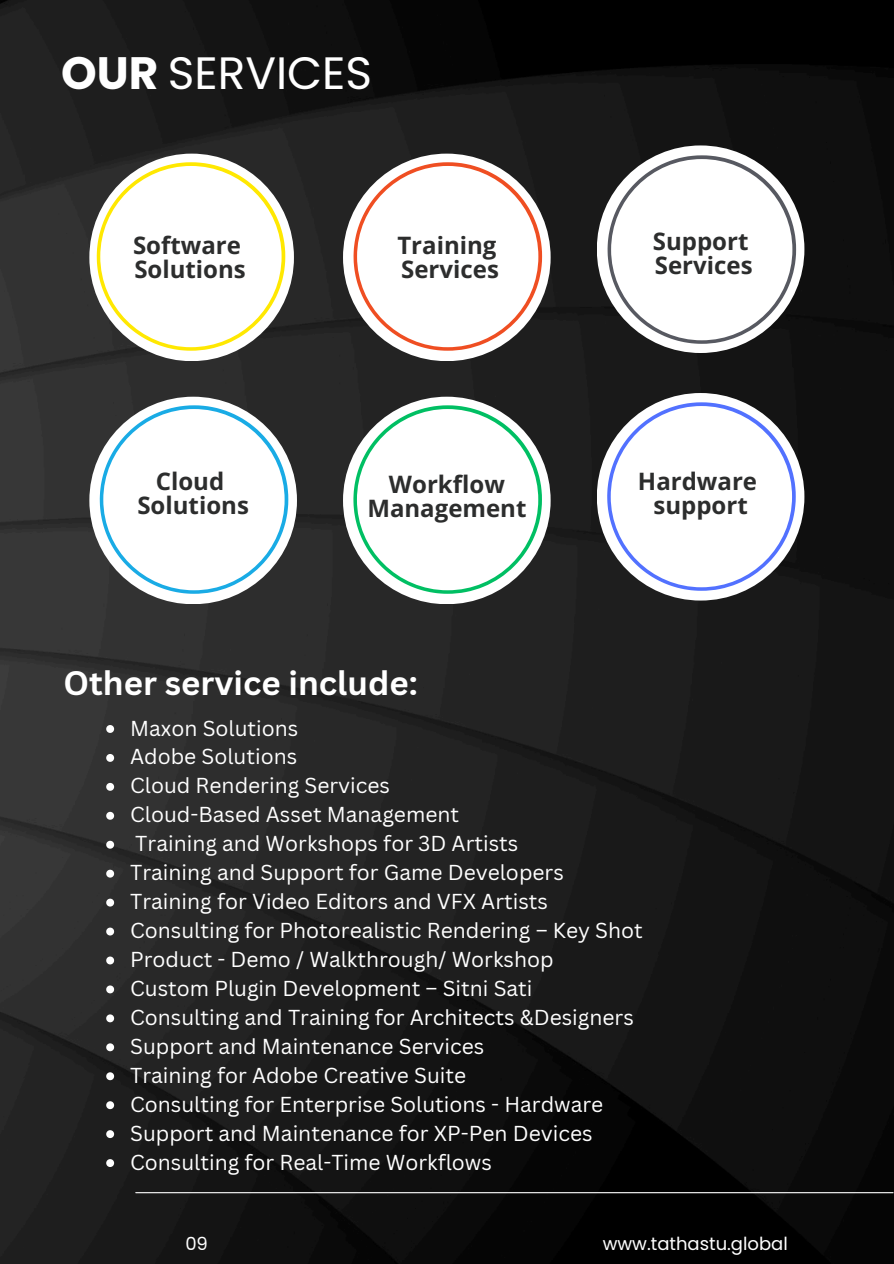
<style>
.page{position:relative;width:894px;height:1264px;background:#fff}
.page>*{position:absolute;margin:0;border:0;box-sizing:border-box;transform-origin:0 0}
.t1{font:45.3px "Poppins";color:#fff}
.t2{font:700 33px "Canva Sans";color:#fff}
.t3{font:700 24px/23.7px "Open Sans";color:#2c2d2d}
.t4{font:21px "Canva Sans";color:#fff}
.t5{font:18px "Poppins";color:#fff}
.s1{font-weight:700}
</style>
<div class="page">
<img style="left:0;top:0;width:893px;height:1263px">
<div style="left:89px;top:154px;width:205px;height:207px;background:#fff;border-radius:50%"></div>
<div style="left:343px;top:154px;width:207px;height:207px;background:#fff;border-radius:50%"></div>
<div style="left:596px;top:145px;width:208px;height:208px;background:#fff;border-radius:50%"></div>
<div style="left:89px;top:396px;width:208px;height:208px;background:#fff;border-radius:50%"></div>
<div style="left:343px;top:396px;width:207px;height:208px;background:#fff;border-radius:50%"></div>
<div style="left:596px;top:393px;width:208px;height:207px;background:#fff;border-radius:50%"></div>
<hr style="left:136px;top:1192px;width:756px;height:1px;background:#fff">
<svg style="left:100px;top:405px;width:188px;height:189px"></svg>
<svg style="left:97px;top:162px;width:188px;height:189px"></svg>
<svg style="left:353px;top:162px;width:189px;height:189px"></svg>
<svg style="left:607px;top:155px;width:188px;height:189px"></svg>
<svg style="left:353px;top:405px;width:189px;height:189px"></svg>
<svg style="left:607px;top:402px;width:188px;height:189px"></svg>
<svg style="left:106px;top:725px;width:8px;height:8px"></svg>
<svg style="left:106px;top:754px;width:8px;height:7px"></svg>
<svg style="left:106px;top:783px;width:8px;height:7px"></svg>
<svg style="left:106px;top:811px;width:8px;height:8px"></svg>
<svg style="left:106px;top:840px;width:8px;height:8px"></svg>
<svg style="left:106px;top:869px;width:8px;height:8px"></svg>
<svg style="left:106px;top:898px;width:8px;height:8px"></svg>
<svg style="left:106px;top:927px;width:8px;height:8px"></svg>
<svg style="left:106px;top:956px;width:8px;height:8px"></svg>
<svg style="left:106px;top:985px;width:8px;height:8px"></svg>
<svg style="left:106px;top:1014px;width:8px;height:8px"></svg>
<svg style="left:106px;top:1043px;width:8px;height:8px"></svg>
<svg style="left:106px;top:1072px;width:8px;height:8px"></svg>
<svg style="left:106px;top:1101px;width:8px;height:8px"></svg>
<svg style="left:106px;top:1130px;width:8px;height:8px"></svg>
<svg style="left:106px;top:1159px;width:8px;height:7px"></svg>
<p class="t1" style="left:61px;top:42px;width:312px"><span class="s1">OUR</span> SERVICES</p>
<h1 class="t3" style="left:133px;top:233px;width:114px">Software<br>Solutions</h1>
<p class="t3" style="left:397px;top:233px;width:103px">Training<br>Services</p>
<h3 class="t3" style="left:652px;top:229px;width:101px">Support<br>Services</h3>
<h3 class="t3" style="left:137px;top:469px;width:113px;text-align:center">Cloud<br>Solutions</h3>
<p class="t3" style="left:367px;top:472px;width:161px;text-align:center">Workflow<br>Management</p>
<h3 class="t3" style="left:637px;top:469px;width:121px;text-align:center">Hardware support</h3>
<p class="t2" style="left:63px;top:660px;width:356px">Other service include:</p>
<h3 class="t4" style="left:130px;top:713px;width:170px">Maxon Solutions</h3>
<p class="t4" style="left:130px;top:742px;width:168px">Adobe Solutions</p>
<h3 class="t4" style="left:130px;top:771px;width:261px">Cloud Rendering Services</h3>
<p class="t4" style="left:130px;top:800px;width:330px">Cloud-Based Asset Management</p>
<h3 class="t4" style="left:135px;top:828px;width:384px">Training and Workshops for 3D Artists</h3>
<h2 class="t4" style="left:130px;top:857px;width:435px">Training and Support for Game Developers</h2>
<p class="t4" style="left:130px;top:886px;width:419px">Training for Video Editors and VFX Artists</p>
<p class="t4" style="left:130px;top:915px;width:514px">Consulting for Photorealistic Rendering – Key Shot</p>
<p class="t4" style="left:130px;top:944px;width:425px">Product - Demo / Walkthrough/ Workshop</p>
<p class="t4" style="left:130px;top:973px;width:404px">Custom Plugin Development – Sitni Sati</p>
<p class="t4" style="left:130px;top:1002px;width:505px">Consulting and Training for Architects &amp;Designers</p>
<p class="t4" style="left:130px;top:1031px;width:355px">Support and Maintenance Services</p>
<p class="t4" style="left:130px;top:1060px;width:337px">Training for Adobe Creative Suite</p>
<p class="t4" style="left:130px;top:1089px;width:474px">Consulting for Enterprise Solutions - Hardware</p>
<p class="t4" style="left:130px;top:1118px;width:464px">Support and Maintenance for XP-Pen Devices</p>
<p class="t4" style="left:130px;top:1147px;width:363px">Consulting for Real-Time Workflows</p>
<p class="t5" style="left:185px;top:1231px;width:24px">09</p>
<p class="t5" style="left:602px;top:1231px;width:186px">www.tathastu.global</p>
</div>
